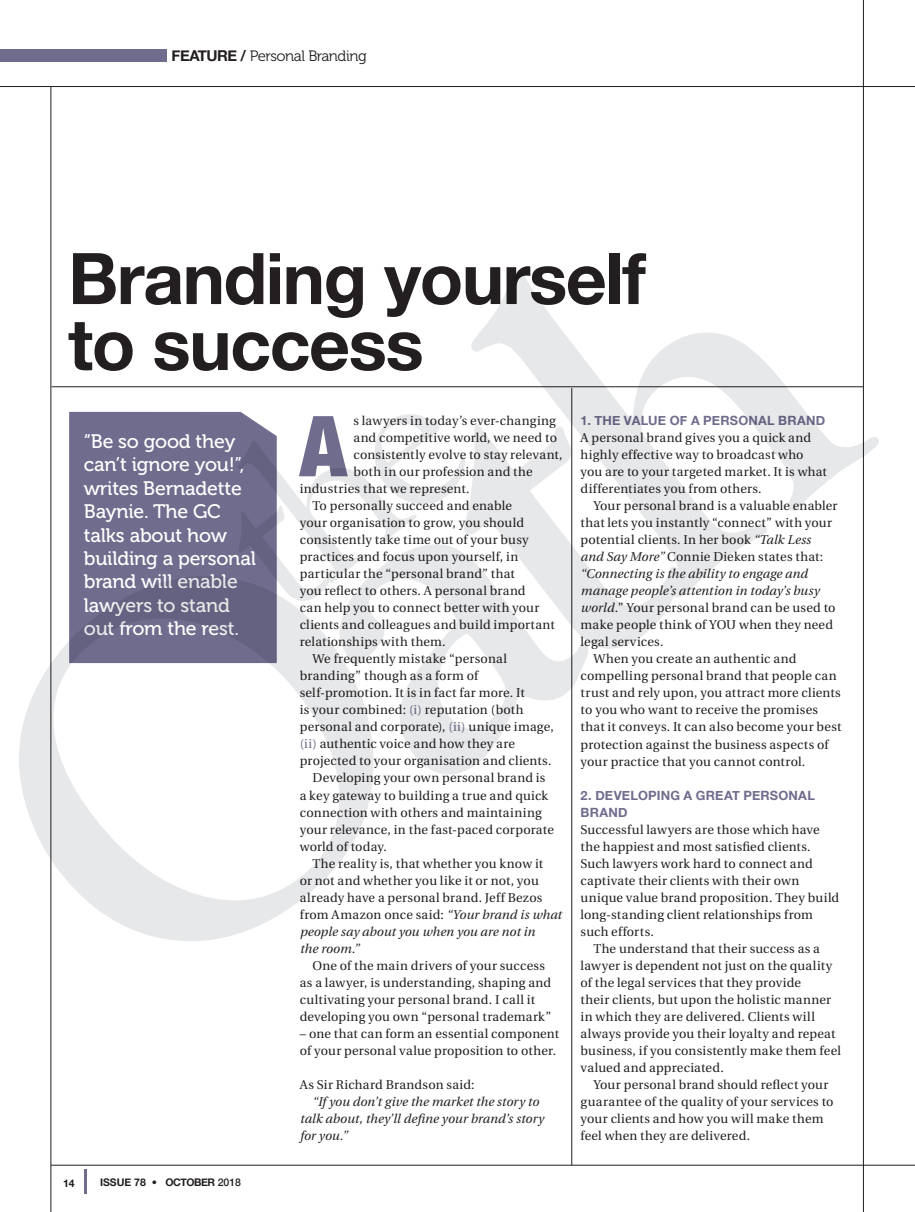
<style>
.page{position:relative;width:915px;height:1212px;background:#fff}
.page>*{position:absolute;margin:0;border:0;box-sizing:border-box;transform-origin:0 0}
.t1{font:900 condensed 84.15px "Helvetica Neue";color:#6f6c8d}
.t2{font:700 71.25px/66px "Helvetica Neue";letter-spacing:-.02em;color:#231f20}
.t3{font:19.5px/23.4px "Museo 500";letter-spacing:-.01em;color:#fff}
.t4{font:15px "Museo 300";letter-spacing:-.03em;color:#231f20}
.t5{font:700 15px "Helvetica Neue";color:#231f20}
.t6{font:12.75px/17px "Utopia";letter-spacing:.015em;color:#231f20}
.t7{font:italic 12.75px/17px "Utopia";letter-spacing:.01em;color:#231f20}
.t8{font:700 12.75px/17px "Helvetica Neue";letter-spacing:.015em;color:#6f6c8d}
.t9{font:700 10.5px "Helvetica Neue";letter-spacing:-.04em;color:#231f20}
.t10{font:700 10.5px "Helvetica Neue";letter-spacing:-.02em;color:#231f20}
.s1{font-family:"Helvetica Neue";font-weight:700}
.s2{font-family:"Avenir";font-weight:900}
.s3{font-weight:500}
.s4{color:#6f6c8d}
.s5{font-style:italic}
</style>
<div class="page">
<hr style="left:84px;top:1170px;width:3px;height:24px;background:#6f6c8d">
<hr style="left:51px;top:1165px;width:863px;height:1px;background:#231f20">
<hr style="left:51px;top:86px;width:1px;height:1126px;background:#231f20">
<hr style="left:0;top:86px;width:914px;height:1px;background:#231f20">
<div style="left:0;top:49px;width:166px;height:13px;background:#6f6c8d"></div>
<hr style="left:862px;top:0;width:1px;height:1212px;background:#231f20">
<hr style="left:52px;top:386px;width:810px;height:1px;background:#231f20">
<div style="left:69px;top:412px;width:168px;height:161px;background:#6f6c8d"></div>
<hr style="left:571px;top:388px;width:1px;height:777px;background:#231f20">
<svg style="left:19px;top:573px;width:354px;height:372px"></svg>
<svg style="left:338px;top:604px;width:250px;height:172px"></svg>
<svg style="left:463px;top:502px;width:210px;height:148px;fill:#e6e8e9"></svg>
<svg style="left:470px;top:270px;width:409px;height:328px"></svg>
<svg style="left:237px;top:412px;width:228px;height:192px"></svg>
<p class="t5" style="left:171px;top:44px;width:37px">Feature</p>
<p class="t4" style="left:240px;top:48px;width:127px"><span class="s1">/</span> Personal Branding</p>
<h2 class="t2" style="left:68px;top:247px;width:579px">Branding yourself to success</h2>
<h3 class="t3" style="left:84px;top:430px;width:173px">“Be so good they can’t ignore you!”, writes Bernadette<br>Baynie. The GC talks about how building a personal brand will enable lawyers to stand out from the rest.</h3>
<p class="t10" style="left:63px;top:1175px;width:13px">14</p>
<p class="t9" style="left:100px;top:1174px;width:142px">ISSUE 78 <span class="s2">•</span> OCTOBER <span class="s3">2018</span></p>
<h1 class="t1" style="left:300px;top:377px;width:48px">A</h1>
<p class="t6" style="left:353px;top:413px;width:204px">s lawyers in today’s ever-changing</p>
<p class="t6" style="left:353px;top:430px;width:205px">and competitive world, we need to</p>
<p class="t6" style="left:353px;top:447px;width:211px">consistently evolve to stay relevant,</p>
<p class="t6" style="left:353px;top:464px;width:181px">both in our profession and the</p>
<p class="t6" style="left:300px;top:481px;width:171px">industries that we represent.</p>
<p class="t6" style="left:312px;top:498px;width:201px">To personally succeed and enable</p>
<p class="t6" style="left:300px;top:515px;width:225px">your organisation to grow, you should</p>
<p class="t6" style="left:300px;top:532px;width:230px">consistently take time out of your busy</p>
<p class="t6" style="left:300px;top:549px;width:220px">practices and focus upon yourself, in</p>
<p class="t6" style="left:300px;top:566px;width:216px">particular the “personal brand” that</p>
<p class="t6" style="left:300px;top:583px;width:227px">you reflect to others. A personal brand</p>
<p class="t6" style="left:300px;top:600px;width:241px">can help you to connect better with your</p>
<p class="t6" style="left:300px;top:617px;width:256px">clients and colleagues and build important</p>
<p class="t6" style="left:300px;top:634px;width:147px">relationships with them.</p>
<p class="t6" style="left:312px;top:651px;width:196px">We frequently mistake “personal</p>
<p class="t6" style="left:300px;top:668px;width:180px">branding” though as a form of</p>
<p class="t6" style="left:300px;top:685px;width:226px">self-promotion. It is in fact far more. It</p>
<p class="t6" style="left:300px;top:702px;width:225px">is your combined: <span class="s4">(i)</span> reputation (both</p>
<p class="t6" style="left:300px;top:719px;width:255px">personal and corporate), <span class="s4">(ii)</span> unique image,</p>
<p class="t6" style="left:300px;top:736px;width:217px"><span class="s4">(ii)</span> authentic voice and how they are</p>
<p class="t6" style="left:300px;top:753px;width:253px">projected to your organisation and clients.</p>
<p class="t6" style="left:312px;top:770px;width:234px">Developing your own personal brand is</p>
<p class="t6" style="left:300px;top:787px;width:250px">a key gateway to building a true and quick</p>
<p class="t6" style="left:300px;top:804px;width:243px">connection with others and maintaining</p>
<p class="t6" style="left:300px;top:821px;width:255px">your relevance, in the fast-paced corporate</p>
<p class="t6" style="left:300px;top:838px;width:89px">world of today.</p>
<p class="t6" style="left:312px;top:855px;width:232px">The reality is, that whether you know it</p>
<p class="t6" style="left:300px;top:872px;width:240px">or not and whether you like it or not, you</p>
<p class="t6" style="left:300px;top:889px;width:244px">already have a personal brand. Jeff Bezos</p>
<p class="t6" style="left:300px;top:906px;width:263px">from Amazon once said: <span class="s5">“Your brand is what</span></p>
<p class="t7" style="left:300px;top:923px;width:237px">people say about you when you are not in</p>
<p class="t7" style="left:300px;top:940px;width:61px">the room.”</p>
<p class="t6" style="left:300px;top:957px;width:253px;text-indent:13px">One of the main drivers of your success as a lawyer, is understanding, shaping and cultivating your personal brand. I call it developing you own “personal trademark”</p>
<p class="t6" style="left:300px;top:1025px;width:261px">– one that can form an essential component of your personal value proposition to other.</p>
<p class="t6" style="left:300px;top:1076px;width:176px">As Sir Richard Brandson said:</p>
<p class="t7" style="left:300px;top:1093px;width:245px;text-indent:13px">“If you don’t give the market the story to talk about, they’ll define your brand’s story for you.”</p>
<p class="t8" style="left:580px;top:413px;width:246px">1. THE VALUE OF A PERSONAL BRAND</p>
<p class="t6" style="left:580px;top:430px;width:248px">A personal brand gives you a quick and highly effective way to broadcast who you are to your targeted market. It is what differentiates you from others.</p>
<p class="t6" style="left:593px;top:498px;width:245px">Your personal brand is a valuable enabler</p>
<p class="t6" style="left:580px;top:515px;width:253px">that lets you instantly “connect” with your</p>
<p class="t6" style="left:580px;top:532px;width:231px">potential clients. In her book <span class="s5">“Talk Less</span></p>
<p class="t6" style="left:580px;top:549px;width:244px"><span class="s5">and Say More”</span> Connie Dieken states that:</p>
<p class="t7" style="left:580px;top:566px;width:228px">“Connecting is the ability to engage and</p>
<p class="t7" style="left:580px;top:583px;width:240px">manage people’s attention in today’s busy</p>
<p class="t6" style="left:580px;top:600px;width:256px"><span class="s5">world.</span>” Your personal brand can be used to</p>
<p class="t6" style="left:580px;top:617px;width:254px">make people think of YOU when they need</p>
<p class="t6" style="left:580px;top:634px;width:84px">legal services.</p>
<p class="t6" style="left:593px;top:651px;width:204px">When you create an authentic and</p>
<p class="t6" style="left:580px;top:668px;width:257px">compelling personal brand that people can</p>
<p class="t6" style="left:580px;top:685px;width:262px">trust and rely upon, you attract more clients</p>
<p class="t6" style="left:580px;top:702px;width:239px">to you who want to receive the promises</p>
<p class="t6" style="left:580px;top:719px;width:262px">that it conveys. It can also become your best</p>
<p class="t6" style="left:580px;top:736px;width:249px">protection against the business aspects of</p>
<p class="t6" style="left:580px;top:753px;width:226px">your practice that you cannot control.</p>
<p class="t8" style="left:580px;top:787px;width:236px">2. DEVELOPING A GREAT PERSONAL<br>BRAND</p>
<p class="t6" style="left:580px;top:821px;width:240px">Successful lawyers are those which have</p>
<p class="t6" style="left:580px;top:838px;width:231px">the happiest and most satisfied clients.</p>
<p class="t6" style="left:580px;top:855px;width:233px">Such lawyers work hard to connect and</p>
<p class="t6" style="left:580px;top:872px;width:220px">captivate their clients with their own</p>
<p class="t6" style="left:580px;top:889px;width:260px">unique value brand proposition. They build</p>
<p class="t6" style="left:580px;top:906px;width:234px">long-standing client relationships from</p>
<p class="t6" style="left:580px;top:923px;width:75px">such efforts.</p>
<p class="t6" style="left:593px;top:940px;width:228px">The understand that their success as a</p>
<p class="t6" style="left:580px;top:957px;width:253px">lawyer is dependent not just on the quality</p>
<p class="t6" style="left:580px;top:974px;width:222px">of the legal services that they provide</p>
<p class="t6" style="left:580px;top:991px;width:252px">their clients, but upon the holistic manner</p>
<p class="t6" style="left:580px;top:1008px;width:236px">in which they are delivered. Clients will</p>
<p class="t6" style="left:580px;top:1025px;width:256px">always provide you their loyalty and repeat</p>
<p class="t6" style="left:580px;top:1042px;width:262px">business, if you consistently make them feel</p>
<p class="t6" style="left:580px;top:1059px;width:145px">valued and appreciated.</p>
<p class="t6" style="left:593px;top:1076px;width:236px">Your personal brand should reflect your</p>
<p class="t6" style="left:580px;top:1093px;width:254px">guarantee of the quality of your services to</p>
<p class="t6" style="left:580px;top:1110px;width:244px">your clients and how you will make them</p>
<p class="t6" style="left:580px;top:1127px;width:171px">feel when they are delivered.</p>
</div>
